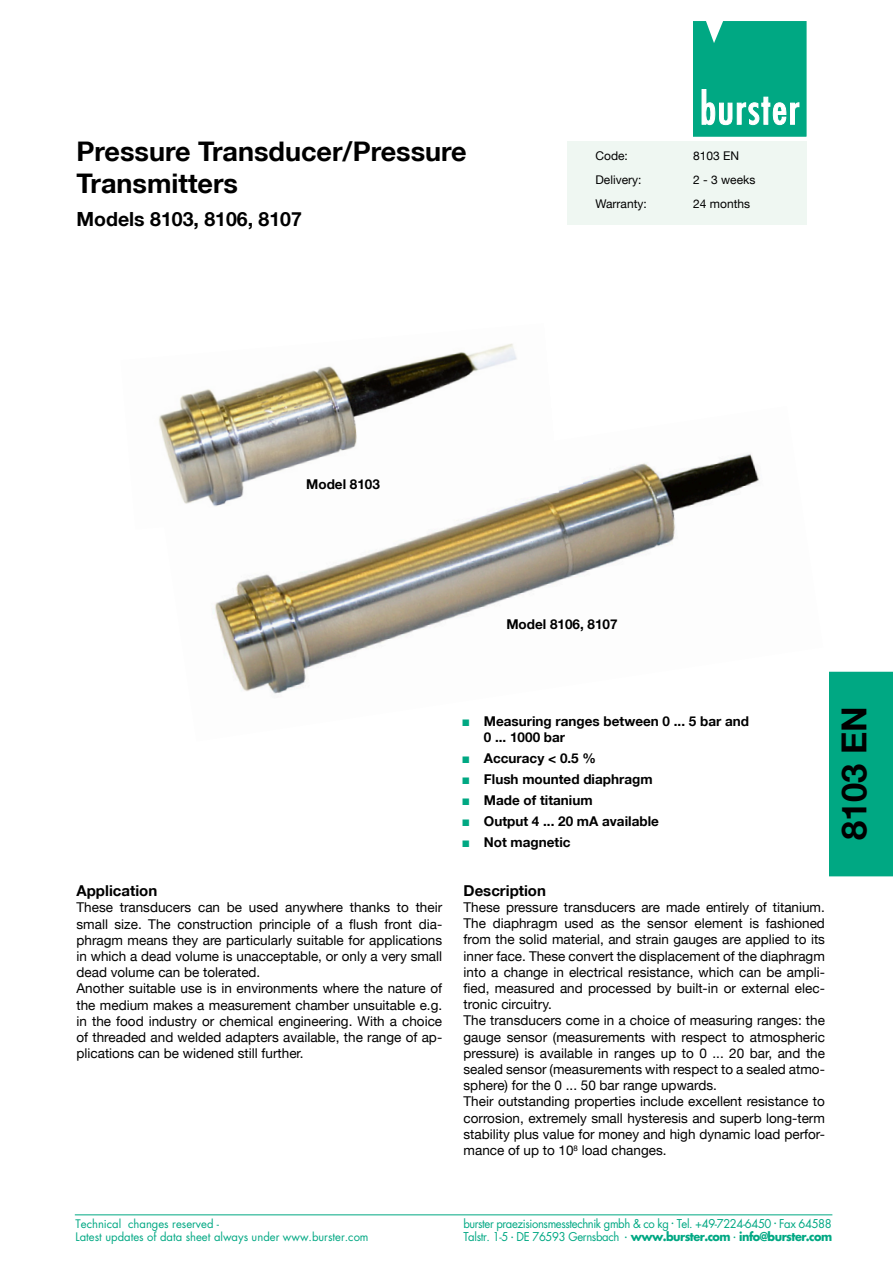
<style>
.page{position:relative;width:893px;height:1263px;background:#fff}
.page>*{position:absolute;margin:0;border:0;box-sizing:border-box;transform-origin:0 0}
.t1{font:700 34.5px "Helvetica Neue LT";color:#000}
.t2{font:700 27px/32.4px "Helvetica Neue LT";color:#000}
.t3{font:700 19.5px "Helvetica Neue LT";color:#000}
.t4{font:700 15px "Helvetica Neue LT";color:#000}
.t5{font:13.5px/16.2px "Helvetica Neue LT";color:#000}
.t6{font:700 13.5px/21px "Helvetica Neue LT";color:#000}
.t7{font:12px "Helvetica Neue LT";color:#000}
.t8{font:11.85px/13.5px "Futura LT";letter-spacing:-.035em;color:#00a883;scale:.95 1}
.t9{font:11.55px/13.5px "Futura LT";color:#00a883}
.s1{font-family:"Monotype Sorts";font-weight:400;font-size:9px;color:#00a883}
.s2{font-weight:700}
</style>
<div class="page">
<img style="left:213px;top:453px;width:546px;height:241px">
<img style="left:159px;top:343px;width:400px;height:186px">
<div style="left:567px;top:141px;width:240px;height:84px;background:#eff7f2"></div>
<div style="left:829px;top:672px;width:64px;height:204px;background:#00a883"></div>
<svg style="left:693px;top:21px;width:114px;height:115px;background:#1db191"></svg>
<hr style="left:75px;top:1214px;width:757px;height:1px;background:#00a883">
<h2 class="t2" style="left:77px;top:135px;width:392px">Pressure Transducer/Pressure<br>Transmitters</h2>
<h3 class="t3" style="left:77px;top:207px;width:227px">Models 8103, 8106, 8107</h3>
<p class="t7" style="left:595px;top:148px;width:34px">Code:</p>
<p class="t7" style="left:693px;top:148px;width:48px">8103 EN</p>
<p class="t7" style="left:595px;top:172px;width:47px">Delivery:</p>
<p class="t7" style="left:693px;top:172px;width:64px">2 - 3 weeks</p>
<p class="t7" style="left:595px;top:196px;width:53px">Warranty:</p>
<p class="t7" style="left:693px;top:196px;width:58px">24 months</p>
<p class="t6" style="left:306px;top:473px;width:75px">Model 8103</p>
<p class="t6" style="left:506px;top:614px;width:113px">Model 8106, 8107</p>
<p class="t4" style="left:77px;top:881px;width:82px">Application</p>
<p class="t5" style="left:77px;top:899px;width:367px">These transducers can be used anywhere thanks to their small size. The construction principle of a flush front dia&shy;phragm means they are particularly suitable for applications in which a dead volume is unacceptable, or only a very small dead volume can be tolerated.<br>Another suitable use is in environments where the nature of the medium makes a measurement chamber unsuitable e.g. in the food industry or chemical engineering. With a choice of threaded and welded adapters available, the range of ap&shy;plications can be widened still further.</p>
<p class="t6" style="left:484px;top:713px;width:267px;line-height:16.2px;text-indent:-21px"><span class="s1">N</span> Measuring ranges between 0 ... 5 bar and<br>0 ... 1000 bar</p>
<p class="t6" style="left:463px;top:747px;width:198px"><span class="s1">N</span> Accuracy &lt; 0.5 %<br><span class="s1">N</span> Flush mounted diaphragm<br><span class="s1">N</span> Made of titanium<br><span class="s1">N</span> Output 4 ... 20 mA available<br><span class="s1">N</span> Not magnetic</p>
<p class="t4" style="left:464px;top:881px;width:84px">Description</p>
<p class="t5" style="left:464px;top:899px;width:363px">These pressure transducers are made entirely of titanium.<br>The diaphragm used as the sensor element is fashioned from the solid material, and strain gauges are applied to its inner face. These convert the displacement of the diaphragm into a change in electrical resistance, which can be ampli&shy;fied, measured and processed by built-in or external elec&shy;tronic circuitry.<br>The transducers come in a choice of measuring ranges: the gauge sensor (measurements with respect to atmospheric pressure) is available in ranges up to 0 ... 20 bar, and the sealed sensor (measurements with respect to a sealed atmo&shy;sphere) for the 0 ... 50 bar range upwards.<br>Their outstanding properties include excellent resistance to corrosion, extremely small hysteresis and superb long-term stability plus value for money and high dynamic load perfor&shy;mance of up to 10<sup>8</sup> load changes.</p>
<h1 class="t1" style="left:833px;top:840px;width:136px;rotate:-90deg">8103 EN</h1>
<p class="t9" style="left:76px;top:1217px;width:295px">Technical changes reserved -<br>Latest updates of data sheet always under www.burster.com</p>
<p class="t8" style="left:463px;top:1217px;width:390px">burster praezisionsmesstechnik gmbh &amp; co kg <sup>.</sup> Tel. +49-7224-6450 <sup>.</sup> Fax 64588<br>Talstr. 1-5 <sup>.</sup> DE 76593 Gernsbach <sup>.</sup> <span class="s2">www.burster.com</span> <sup>.</sup> <span class="s2">info@burster.com</span></p>
</div>
